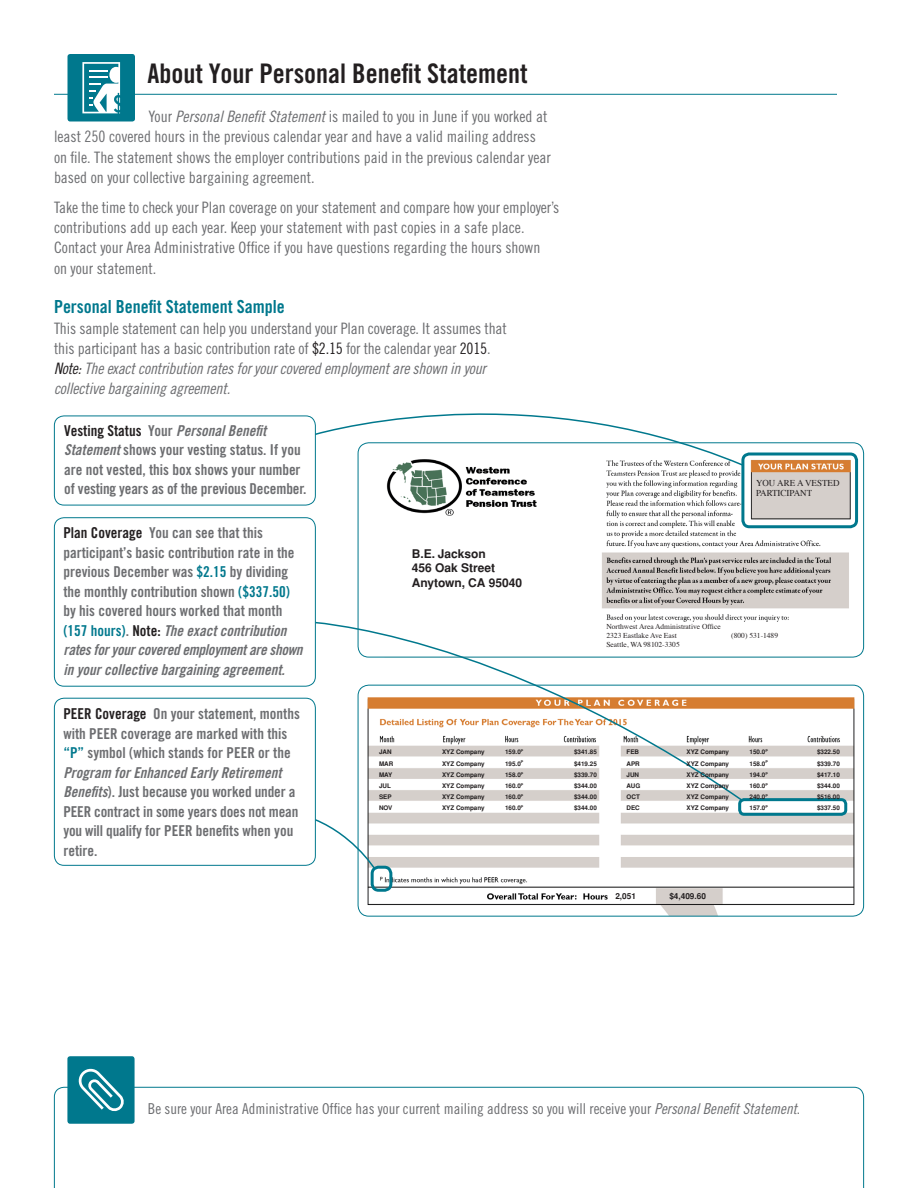
<style>
.page{position:relative;width:918px;height:1188px;background:#fff}
.page>*{position:absolute;margin:0;border:0;box-sizing:border-box;transform-origin:0 0}
.t1{font:27px "Trade Gothic Bold Cond Twenty";color:#231f20}
.t2{font:18px "Trade Gothic Bold Cond Twenty";color:#00788d}
.t3{font:15.75px/20.2px "Trade Gothic Cond Eighteen";color:#6c6d70}
.t4{font:15.75px "Trade Gothic Cond Eighteen Obl";letter-spacing:-.01em;color:#6c6d70}
.t5{font:15px/19.5px "Trade Gothic Bold Cond Twenty";color:#6c6d70}
.t6{font:15px/19.5px "Trade Gothic Bold Cond Twenty Obl";color:#6c6d70}
.t7{font:15px "Trade Gothic Cond Eighteen";color:#6c6d70}
.t8{font:700 12px "Helvetica";color:#231f20}
.t9{font:9px "Times";color:#231f20}
.t10{font:700 8.25px "Helvetica";color:#231f20}
.t11{font:7.5px "Times";color:#231f20}
.t12{font:700 6.3px "Helvetica";color:#231f20}
.s1{font-family:"Trade Gothic Cond Eighteen Obl"}
.s2{color:#231f20}
.s3{font-family:"Trade Gothic Bold Cond Twenty";color:#231f20}
.s4{font-family:"Trade Gothic Bold Cond Twenty"}
.s5{font-family:"Trade Gothic Bold Cond Twenty Obl"}
.s6{color:#00788d}
.s7{font-family:"Trade Gothic Bold Cond Twenty";color:#00788d}
</style>
<div class="page">
<hr style="left:54px;top:94px;width:783px;height:1px;background:#00788d">
<div style="left:67px;top:54px;width:68px;height:68px;background:#00788d;border-radius:3px"></div>
<svg style="left:82px;top:62px;width:38px;height:51px"></svg>
<img style="left:386px;top:444px;width:478px;height:213px">
<img style="left:358px;top:685px;width:506px;height:230px">
<svg style="left:305px;top:620px;width:440px;height:183px"></svg>
<div style="left:54px;top:518px;width:261px;height:168px;background:#fff;border-radius:10px"></div>
<div style="left:54px;top:517px;width:262px;height:170px;border:1px solid #00788d;border-radius:10px"></div>
<div style="left:741px;top:453px;width:117px;height:75px;border:3px solid #00788d;border-radius:6px"></div>
<div style="left:738px;top:798px;width:109px;height:18px;border:3px solid #00788d;border-radius:4px"></div>
<div style="left:371px;top:866px;width:21px;height:26px;border:3px solid #00788d;border-radius:6px"></div>
<svg style="left:305px;top:413px;width:440px;height:54px"></svg>
<div style="left:54px;top:416px;width:261px;height:89px;background:#fff;border-radius:10px"></div>
<div style="left:54px;top:416px;width:262px;height:89px;border:1px solid #00788d;border-radius:10px"></div>
<svg style="left:309px;top:815px;width:67px;height:55px"></svg>
<div style="left:54px;top:698px;width:261px;height:167px;background:#fff;border-radius:10px"></div>
<div style="left:54px;top:698px;width:262px;height:168px;border:1px solid #00788d;border-radius:10px"></div>
<svg style="left:54px;top:1087px;width:810px;height:101px"></svg>
<div style="left:67px;top:1056px;width:68px;height:68px;background:#00788d;border-radius:3px"></div>
<svg style="left:79px;top:1069px;width:45px;height:42px"></svg>
<p class="t1" style="left:147px;top:57px;width:382px">About Your Personal Benefit Statement</p>
<p class="t3" style="left:54px;top:106px;width:498px;text-indent:94px">Your <span class="s1">Personal Benefit Statement</span> is mailed to you in June if you worked at least 250 covered hours in the previous calendar year and have a valid mailing address on file. The statement shows the employer contributions paid in the previous calendar year based on your collective bargaining agreement.</p>
<p class="t3" style="left:54px;top:197px;width:507px">Take the time to check your Plan coverage on your statement and compare how your employer’s contributions add up each year. Keep your statement with past copies in a safe place.</p>
<p class="t3" style="left:54px;top:237px;width:488px">Contact your Area Administrative Office if you have questions regarding the hours shown</p>
<p class="t3" style="left:54px;top:258px;width:104px">on your statement.</p>
<p class="t2" style="left:54px;top:296px;width:232px">Personal Benefit Statement Sample</p>
<p class="t3" style="left:54px;top:318px;width:454px">This sample statement can help you understand your Plan coverage. It assumes that</p>
<p class="t3" style="left:54px;top:338px;width:438px">this participant has a basic contribution rate of <span class="s2">$2.15</span> for the calendar year <span class="s2">2015</span>.</p>
<p class="t4" style="left:54px;top:359px;width:433px"><span class="s2">Note:</span> The exact contribution rates for your covered employment are shown in your</p>
<p class="t4" style="left:54px;top:379px;width:178px">collective bargaining agreement.</p>
<p class="t6" style="left:64px;top:420px;width:204px"><span class="s3">Vesting Status</span> <span class="s4">Your</span> Personal Benefit</p>
<p class="t5" style="left:64px;top:440px;width:244px"><span class="s5">Statement</span> shows your vesting status. If you are not vested, this box shows your number of vesting years as of the previous December.</p>
<p class="t5" style="left:63px;top:523px;width:233px"><span class="s2">Plan Coverage</span> You can see that this participant’s basic contribution rate in the previous December was <span class="s6">$2.15</span> by dividing the monthly contribution shown <span class="s6">($337.50)</span></p>
<p class="t6" style="left:63px;top:601px;width:241px"><span class="s4">by his covered hours worked that month </span><span class="s7">(157 hours)</span><span class="s4">.</span> <span class="s3">Note:</span> The exact contribution rates for your covered employment are shown in your collective bargaining agreement.</p>
<p class="t8" style="left:412px;top:547px;width:75px">B.E. Jackson</p>
<p class="t8" style="left:412px;top:561px;width:85px">456 Oak Street</p>
<p class="t8" style="left:412px;top:576px;width:112px">Anytown, CA 95040</p>
<p class="t9" style="left:756px;top:474px;width:85px">YOU ARE A VESTED</p>
<p class="t9" style="left:756px;top:485px;width:58px">PARTICIPANT</p>
<p class="t11" style="left:606px;top:619px;width:116px">Northwest Area Administrative Office</p>
<p class="t11" style="left:606px;top:628px;width:72px">2323 Eastlake Ave East</p>
<p class="t11" style="left:731px;top:628px;width:48px">(800) 531-1489</p>
<p class="t11" style="left:606px;top:637px;width:75px">Seattle, WA 98102-3305</p>
<p class="t5" style="left:63px;top:704px;width:238px"><span class="s2">PEER Coverage</span> On your statement, months with PEER coverage are marked with this <span class="s6">“P”</span> symbol (which stands for PEER or the <span class="s5">Program for Enhanced Early Retirement Benefits</span>). Just because you worked under a PEER contract in some years does not mean you will qualify for PEER benefits when you retire.</p>
<p class="t12" style="left:379px;top:749px;width:14px">JAN</p>
<p class="t12" style="left:442px;top:749px;width:44px">XYZ Company</p>
<p class="t12" style="left:505px;top:749px;width:20px">159.0<sup>P</sup></p>
<p class="t12" style="left:574px;top:749px;width:24px">$341.85</p>
<p class="t12" style="left:627px;top:749px;width:14px">FEB</p>
<p class="t12" style="left:687px;top:749px;width:44px">XYZ Company</p>
<p class="t12" style="left:750px;top:749px;width:20px">150.0<sup>P</sup></p>
<p class="t12" style="left:817px;top:749px;width:24px">$322.50</p>
<p class="t12" style="left:379px;top:760px;width:16px">MAR</p>
<p class="t12" style="left:442px;top:760px;width:44px">XYZ Company</p>
<p class="t12" style="left:505px;top:760px;width:20px">195.0<sup>P</sup></p>
<p class="t12" style="left:574px;top:760px;width:24px">$419.25</p>
<p class="t12" style="left:627px;top:760px;width:15px">APR</p>
<p class="t12" style="left:687px;top:760px;width:44px">XYZ Company</p>
<p class="t12" style="left:750px;top:760px;width:20px">158.0<sup>P</sup></p>
<p class="t12" style="left:817px;top:760px;width:24px">$339.70</p>
<p class="t12" style="left:379px;top:771px;width:15px">MAY</p>
<p class="t12" style="left:442px;top:771px;width:44px">XYZ Company</p>
<p class="t12" style="left:505px;top:771px;width:20px">158.0<sup>P</sup></p>
<p class="t12" style="left:574px;top:771px;width:24px">$339.70</p>
<p class="t12" style="left:627px;top:771px;width:14px">JUN</p>
<p class="t12" style="left:687px;top:771px;width:44px">XYZ Company</p>
<p class="t12" style="left:750px;top:771px;width:20px">194.0<sup>P</sup></p>
<p class="t12" style="left:817px;top:771px;width:24px">$417.10</p>
<p class="t12" style="left:379px;top:782px;width:13px">JUL</p>
<p class="t12" style="left:442px;top:782px;width:44px">XYZ Company</p>
<p class="t12" style="left:505px;top:782px;width:20px">160.0<sup>P</sup></p>
<p class="t12" style="left:574px;top:782px;width:24px">$344.00</p>
<p class="t12" style="left:627px;top:782px;width:15px">AUG</p>
<p class="t12" style="left:687px;top:782px;width:44px">XYZ Company</p>
<p class="t12" style="left:750px;top:782px;width:20px">160.0<sup>P</sup></p>
<p class="t12" style="left:817px;top:782px;width:24px">$344.00</p>
<p class="t12" style="left:379px;top:793px;width:14px">SEP</p>
<p class="t12" style="left:442px;top:793px;width:44px">XYZ Company</p>
<p class="t12" style="left:505px;top:793px;width:20px">160.0<sup>P</sup></p>
<p class="t12" style="left:574px;top:793px;width:24px">$344.00</p>
<p class="t12" style="left:627px;top:793px;width:15px">OCT</p>
<p class="t12" style="left:687px;top:793px;width:44px">XYZ Company</p>
<p class="t12" style="left:750px;top:793px;width:20px">240.0<sup>P</sup></p>
<p class="t12" style="left:817px;top:793px;width:24px">$516.00</p>
<p class="t12" style="left:379px;top:804px;width:15px">NOV</p>
<p class="t12" style="left:442px;top:804px;width:44px">XYZ Company</p>
<p class="t12" style="left:505px;top:804px;width:20px">160.0<sup>P</sup></p>
<p class="t12" style="left:574px;top:804px;width:24px">$344.00</p>
<p class="t12" style="left:627px;top:804px;width:15px">DEC</p>
<p class="t12" style="left:687px;top:804px;width:44px">XYZ Company</p>
<p class="t12" style="left:750px;top:804px;width:20px">157.0<sup>P</sup></p>
<p class="t12" style="left:817px;top:804px;width:24px">$337.50</p>
<p class="t10" style="left:615px;top:891px;width:22px">2,051</p>
<p class="t10" style="left:669px;top:891px;width:38px">$4,409.60</p>
<p class="t7" style="left:148px;top:1099px;width:654px">Be sure your Area Administrative Office has your current mailing address so you will receive your <span class="s1">Personal Benefit Statement</span>.</p>
</div>
